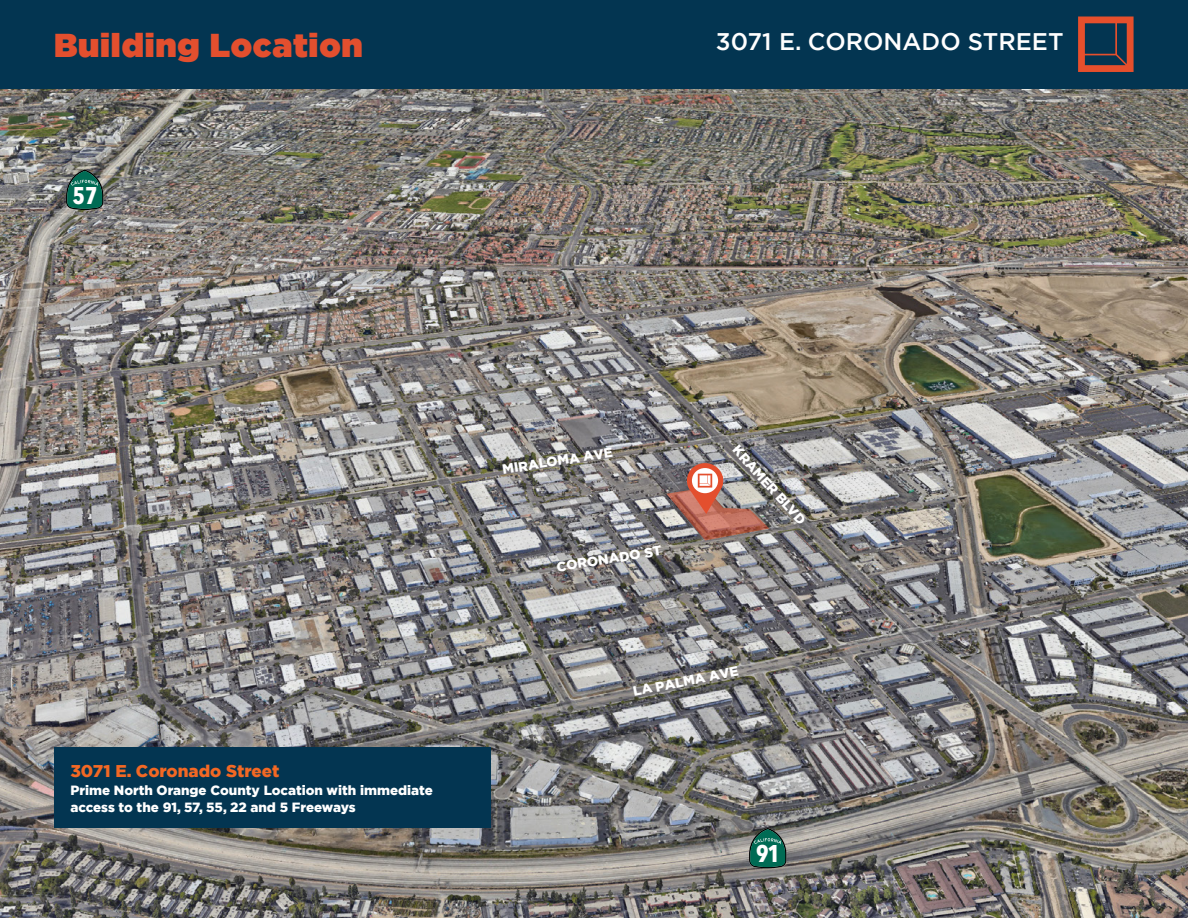
<style>
.page{position:relative;width:1188px;height:918px;background:#fff}
.page>*{position:absolute;margin:0;border:0;box-sizing:border-box;transform-origin:0 0}
.t1{font:900 33px "Gotham";letter-spacing:.025em;color:#e34f2e}
.t2{font:500 24px "Gotham";color:#fff}
.t3{font:700 condensed 24px "Avenir Next LT Pro";color:#fff}
.Copy_front{font:900 16.95px "Gotham";color:#f36824}
.t4{font:900 13.5px "Gotham";color:#fff}
.Copy_front-2{font:900 13.35px/17px "Gotham";color:#fff}
</style>
<div class="page">
<img style="left:0;top:88px;width:1188px;height:830px">
<div style="left:0;top:0;width:1188px;height:88px;background:#033551"></div>
<svg style="left:1078px;top:16px;width:56px;height:56px"></svg>
<div style="left:54px;top:747px;width:436px;height:81px;background:#033551"></div>
<svg style="left:748px;top:827px;width:39px;height:42px;background:#27695a"></svg>
<svg style="left:65px;top:169px;width:39px;height:42px;background:#2a6c5c"></svg>
<img style="left:666px;top:463px;width:103px;height:77px">
<p class="t1" style="left:54px;top:22px;width:310px">Building Location</p>
<p class="t2" style="left:716px;top:26px;width:349px">3071 E. CORONADO STREET</p>
<p class="t3" style="left:73px;top:181px;width:27px">57</p>
<p class="Copy_front" style="left:70px;top:760px;width:211px">3071 E. Coronado Street</p>
<p class="Copy_front-2" style="left:70px;top:781px;width:364px">Prime North Orange County Location with immediate access to the 91, 57, 55, 22 and 5 Freeways</p>
<p class="t4" style="left:501px;top:460px;width:113px;rotate:-9deg">MIRALOMA AVE</p>
<p class="t4" style="left:555px;top:558px;width:108px;rotate:-9deg">CORONADO ST</p>
<p class="t4" style="left:742px;top:441px;width:103px;rotate:48deg">KRAMER BLVD</p>
<p class="t4" style="left:631px;top:682px;width:109px;rotate:-11deg">LA PALMA AVE</p>
<p class="t3" style="left:756px;top:839px;width:26px">91</p>
</div>
